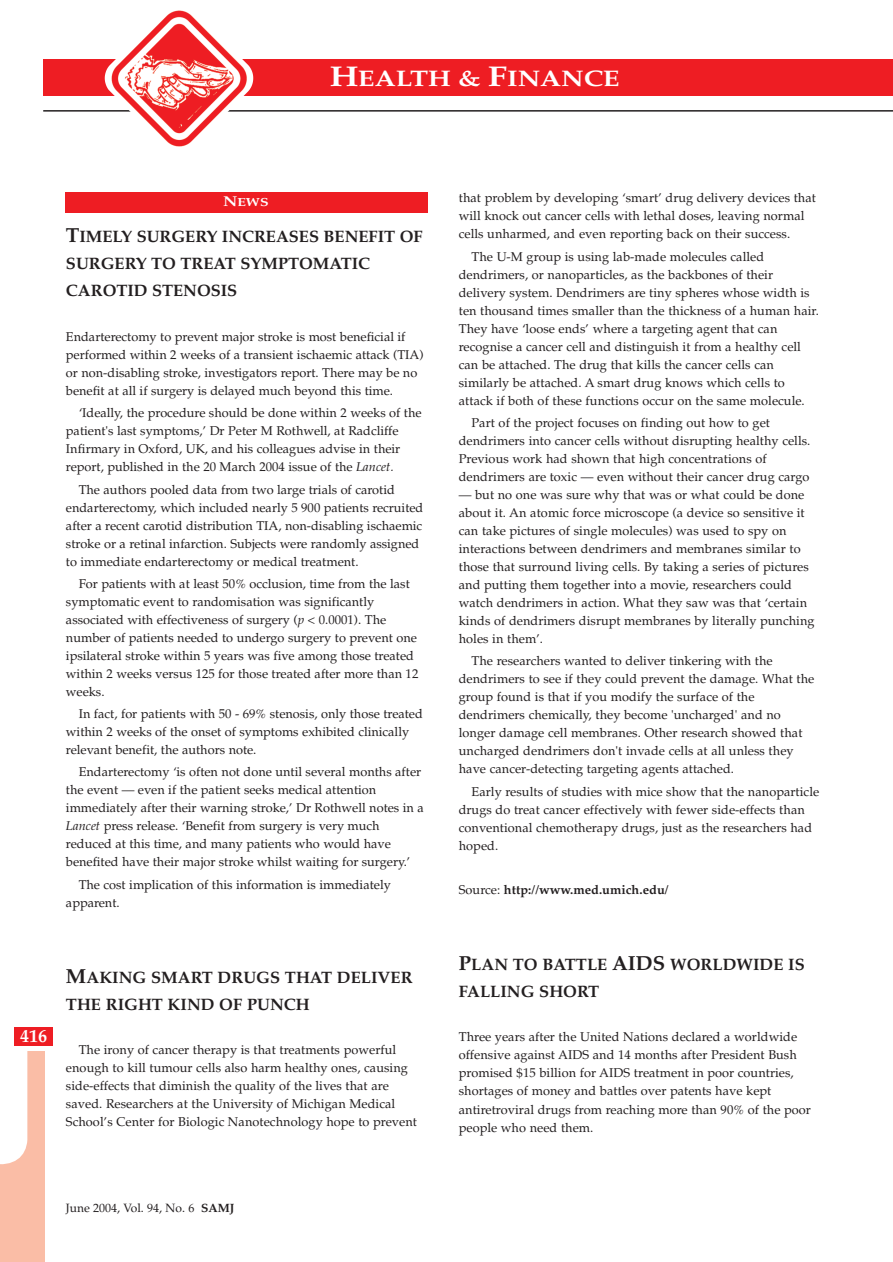
<style>
.page{position:relative;width:893px;height:1262px;background:#fff}
.page>*{position:absolute;margin:0;border:0;box-sizing:border-box;transform-origin:0 0}
.t1{font:700 22.5px "Palatino";color:#fff;scale:1.2 1}
.t2{font:700 18px "Palatino";color:#fff}
.t3{font:700 16.5px/27px "Palatino";color:#231f20}
.t4{font:12.75px/18px "Palatino";letter-spacing:.005em;color:#231f20}
.t5{font:700 12.75px "Palatino";letter-spacing:.005em;color:#231f20}
.t6{font:12px "Palatino";color:#231f20}
.t7{font:700 11.7px "Palatino";color:#fff;scale:1.2 1}
.s1{font-size:28.5px}
.s2{font-size:14.25px}
.s3{font-size:20.25px}
.s4{font-style:italic}
.s5{font-weight:700}
.s6{font-weight:400}
</style>
<div class="page">
<div style="left:43px;top:59px;width:849px;height:36px;background:#ee1d23"></div>
<svg style="left:0;top:1051px;width:45px;height:211px"></svg>
<hr style="left:43px;top:110px;width:849px;height:2px;background:#231f20">
<img style="left:105px;top:10px;width:148px;height:137px">
<div style="left:14px;top:1026px;width:39px;height:19px;background:#ee1d23"></div>
<div style="left:65px;top:192px;width:363px;height:21px;background:#ee1d23"></div>
<h1 class="t1" style="left:330px;top:69px;width:243px"><span class="s1">H</span>EALTH &amp; <span class="s1">F</span>INANCE</h1>
<p class="t7" style="left:223px;top:198px;width:39px"><span class="s2">N</span>EWS</p>
<p class="t3" style="left:66px;top:225px;width:358px"><span class="s3">T</span>IMELY SURGERY INCREASES BENEFIT OF<br>SURGERY TO TREAT SYMPTOMATIC<br>CAROTID STENOSIS</p>
<p class="t4" style="left:66px;top:329px;width:359px">Endarterectomy to prevent major stroke is most beneficial if performed within 2 weeks of a transient ischaemic attack (TIA) or non-disabling stroke, investigators report. There may be no benefit at all if surgery is delayed much beyond this time.</p>
<p class="t4" style="left:66px;top:405px;width:357px;text-indent:13px">‘Ideally, the procedure should be done within 2 weeks of the patient's last symptoms,’ Dr Peter M Rothwell, at Radcliffe Infirmary in Oxford, UK, and his colleagues advise in their report, published in the 20 March 2004 issue of the <span class="s4">Lancet.</span></p>
<p class="t4" style="left:66px;top:481px;width:359px;text-indent:13px">The authors pooled data from two large trials of carotid endarterectomy, which included nearly 5 900 patients recruited after a recent carotid distribution TIA, non-disabling ischaemic stroke or a retinal infarction. Subjects were randomly assigned to immediate endarterectomy or medical treatment.</p>
<p class="t4" style="left:66px;top:576px;width:354px;text-indent:13px">For patients with at least 50% occlusion, time from the last symptomatic event to randomisation was significantly associated with effectiveness of surgery (<span class="s4">p</span> &lt; 0.0001). The number of patients needed to undergo surgery to prevent one ipsilateral stroke within 5 years was five among those treated within 2 weeks versus 125 for those treated after more than 12 weeks.</p>
<p class="t4" style="left:66px;top:706px;width:358px;text-indent:13px">In fact, for patients with 50 - 69% stenosis, only those treated within 2 weeks of the onset of symptoms exhibited clinically relevant benefit, the authors note.</p>
<p class="t4" style="left:66px;top:764px;width:359px;text-indent:13px">Endarterectomy ‘is often not done until several months after the event — even if the patient seeks medical attention immediately after their warning stroke,’ Dr Rothwell notes in a <span class="s4">Lancet</span> press release. ‘Benefit from surgery is very much reduced at this time, and many patients who would have benefited have their major stroke whilst waiting for surgery.’</p>
<p class="t4" style="left:66px;top:876px;width:326px;text-indent:13px">The cost implication of this information is immediately apparent.</p>
<h2 class="t2" style="left:20px;top:1028px;width:28px">416</h2>
<p class="t3" style="left:66px;top:965px;width:348px"><span class="s3">M</span>AKING SMART DRUGS THAT DELIVER<br>THE RIGHT KIND OF PUNCH</p>
<p class="t4" style="left:66px;top:1042px;width:352px;text-indent:13px">The irony of cancer therapy is that treatments powerful enough to kill tumour cells also harm healthy ones, causing side-effects that diminish the quality of the lives that are saved. Researchers at the University of Michigan Medical School’s Center for Biologic Nanotechnology hope to prevent</p>
<p class="t6" style="left:66px;top:1202px;width:170px">June 2004, Vol. 94, No. 6 <span class="s5">SAMJ</span></p>
<p class="t4" style="left:459px;top:190px;width:359px">that problem by developing ‘smart’ drug delivery devices that will knock out cancer cells with lethal doses, leaving normal cells unharmed, and even reporting back on their success.</p>
<p class="t4" style="left:459px;top:249px;width:361px;text-indent:13px">The U-M group is using lab-made molecules called dendrimers, or nanoparticles, as the backbones of their delivery system. Dendrimers are tiny spheres whose width is ten thousand times smaller than the thickness of a human hair.<br>They have ‘loose ends’ where a targeting agent that can recognise a cancer cell and distinguish it from a healthy cell can be attached. The drug that kills the cancer cells can similarly be attached. A smart drug knows which cells to attack if both of these functions occur on the same molecule.</p>
<p class="t4" style="left:459px;top:415px;width:353px;text-indent:13px">Part of the project focuses on finding out how to get dendrimers into cancer cells without disrupting healthy cells.<br>Previous work had shown that high concentrations of dendrimers are toxic — even without their cancer drug cargo</p>
<p class="t4" style="left:459px;top:487px;width:357px">— but no one was sure why that was or what could be done about it. An atomic force microscope (a device so sensitive it can take pictures of single molecules) was used to spy on interactions between dendrimers and membranes similar to those that surround living cells. By taking a series of pictures and putting them together into a movie, researchers could watch dendrimers in action. What they saw was that ‘certain kinds of dendrimers disrupt membranes by literally punching holes in them’.</p>
<p class="t4" style="left:459px;top:653px;width:357px;text-indent:13px">The researchers wanted to deliver tinkering with the dendrimers to see if they could prevent the damage. What the group found is that if you modify the surface of the dendrimers chemically, they become 'uncharged' and no longer damage cell membranes. Other research showed that uncharged dendrimers don't invade cells at all unless they have cancer-detecting targeting agents attached.</p>
<p class="t4" style="left:459px;top:783px;width:362px;text-indent:13px">Early results of studies with mice show that the nanoparticle drugs do treat cancer effectively with fewer side-effects than conventional chemotherapy drugs, just as the researchers had hoped.</p>
<p class="t5" style="left:459px;top:885px;width:211px"><span class="s6">Source:</span> http://www.med.umich.edu/</p>
<p class="t3" style="left:459px;top:952px;width:347px"><span class="s3">P</span>LAN TO BATTLE <span class="s3">AIDS</span> WORLDWIDE IS<br>FALLING SHORT</p>
<p class="t4" style="left:459px;top:1029px;width:353px">Three years after the United Nations declared a worldwide offensive against AIDS and 14 months after President Bush promised $15 billion for AIDS treatment in poor countries, shortages of money and battles over patents have kept antiretroviral drugs from reaching more than 90% of the poor people who need them.</p>
</div>
